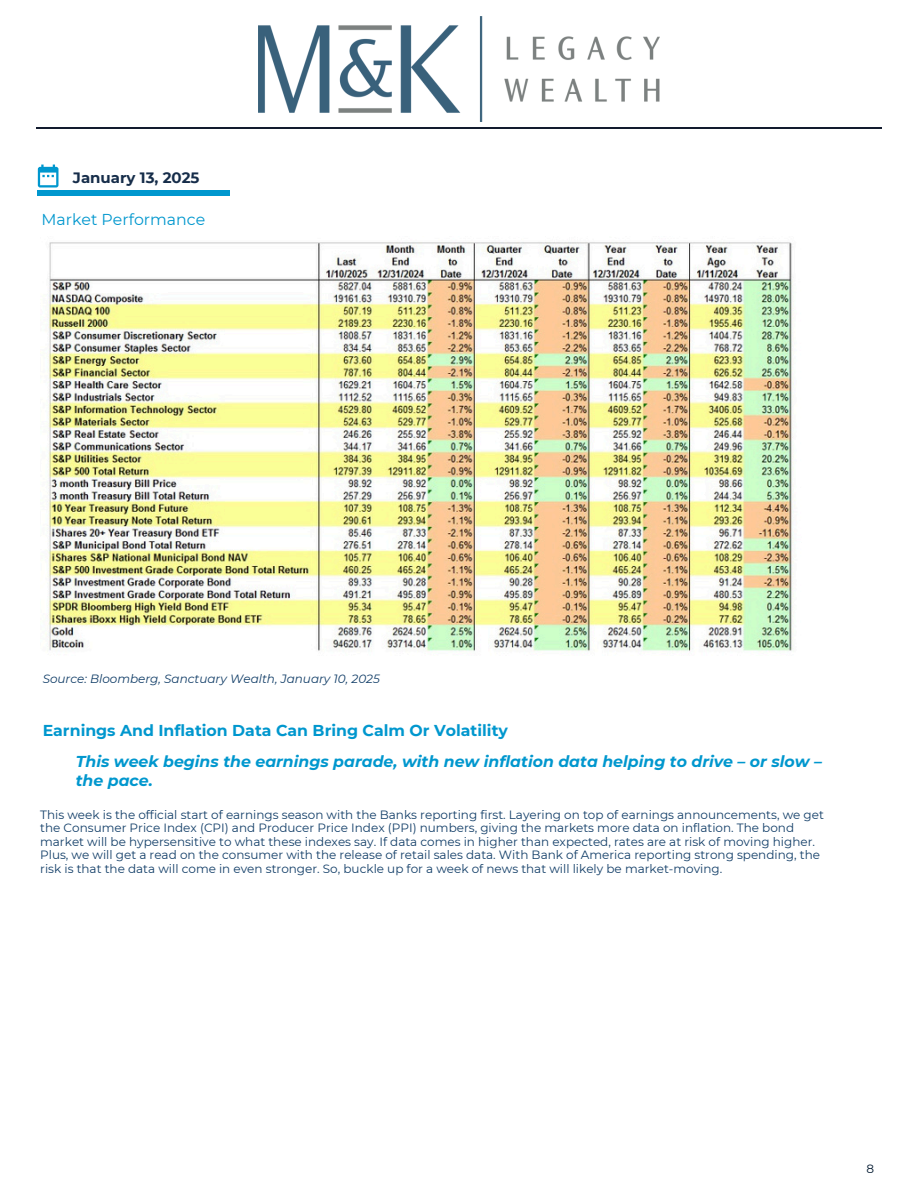
<style>
.page{position:relative;width:918px;height:1188px;background:#fff}
.page>*{position:absolute;margin:0;border:0;box-sizing:border-box;transform-origin:0 0}
.t1{font:italic 700 15.75px/19.2px "Montserrat";color:#0097ce}
.t2{font:700 15.75px "Montserrat";color:#0097ce}
.t3{font:15.75px "Montserrat";color:#0097ce}
.t4{font:700 15px "Montserrat";color:#162d4a}
.t5{font:12px/13.5px "Montserrat";color:#123e68}
.t6{font:italic 12px "Montserrat";color:#123e68}
.t7{font:12px "Montserrat";color:#00182f}
</style>
<div class="page">
<svg style="left:38px;top:165px;width:21px;height:23px"></svg>
<hr style="left:38px;top:191px;width:192px;height:4px;background:#0097ce">
<hr style="left:36px;top:127px;width:846px;height:2px;background:#121b2e">
<img style="left:40px;top:242px;width:755px;height:410px">
<img style="left:259px;top:17px;width:400px;height:105px">
<h1 class="t4" style="left:73px;top:168px;width:128px">January 13, 2025</h1>
<p class="t3" style="left:41px;top:209px;width:165px">Market Performance</p>
<p class="t6" style="left:43px;top:672px;width:339px">Source: Bloomberg, Sanctuary Wealth, January 10, 2025</p>
<h1 class="t2" style="left:43px;top:721px;width:467px">Earnings And Inflation Data Can Bring Calm Or Volatility</h1>
<h2 class="t1" style="left:76px;top:752px;width:748px">This week begins the earnings parade, with new inflation data helping to drive – or slow – the pace.</h2>
<p class="t5" style="left:40px;top:808px;width:785px">This week is the official start of earnings season with the Banks reporting first. Layering on top of earnings announcements, we get the Consumer Price Index (CPI) and Producer Price Index (PPI) numbers, giving the markets more data on inflation. The bond market will be hypersensitive to what these indexes say. If data comes in higher than expected, rates are at risk of moving higher.<br>Plus, we will get a read on the consumer with the release of retail sales data. With Bank of America reporting strong spending, the risk is that the data will come in even stronger. So, buckle up for a week of news that will likely be market-moving.</p>
<h1 class="t7" style="left:866px;top:1161px;width:9px">8</h1>
</div>
